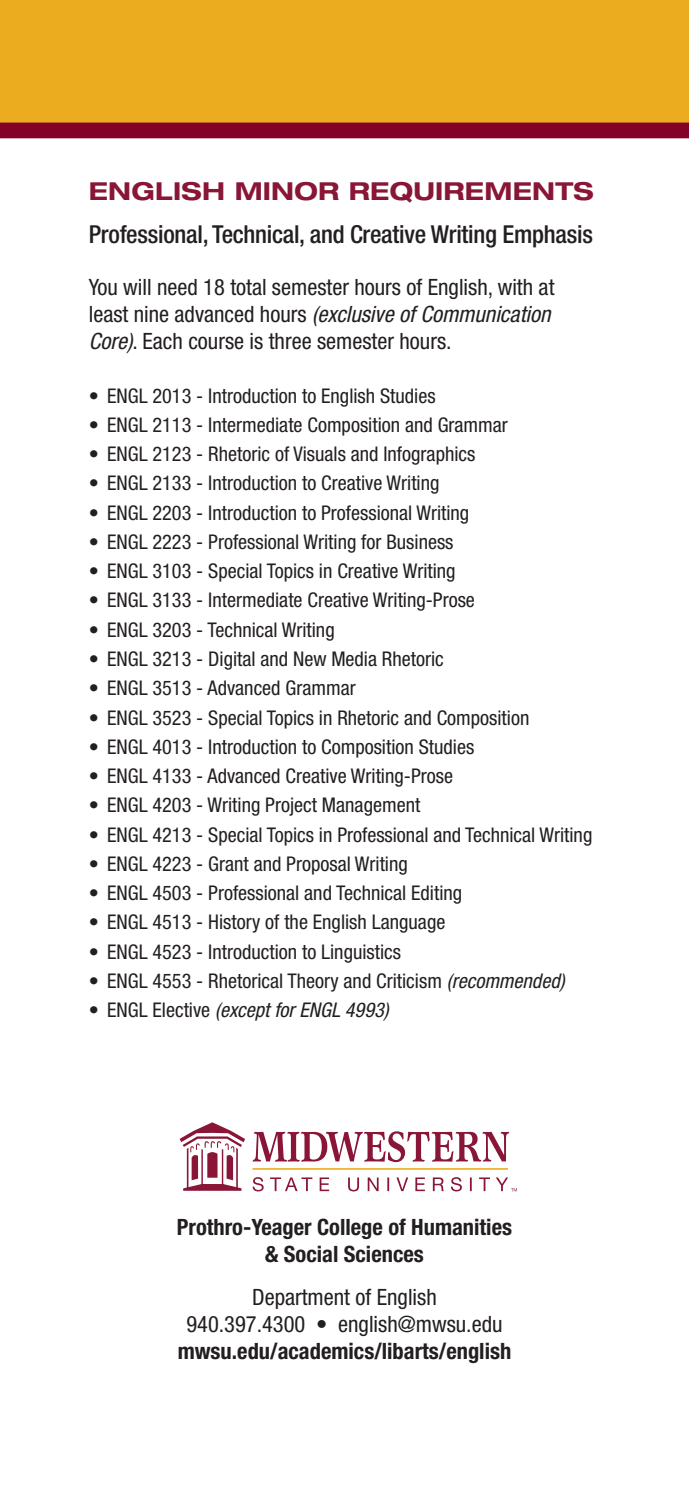
<style>
.page{position:relative;width:689px;height:1499px;background:#fff}
.page>*{position:absolute;margin:0;border:0;box-sizing:border-box;transform-origin:0 0}
.t1{font:500 condensed 24.75px "Helvetica Neue";letter-spacing:-.01em;color:#231f20}
.t2{font:700 expanded 24.75px "Helvetica Neue";letter-spacing:.01em;color:#891636}
.t3{font:condensed 22.5px/27px "Helvetica Neue";color:#231f20;text-align:center}
.t4{font:700 condensed 22.5px/27px "Helvetica Neue";color:#231f20;text-align:center}
.t5{font:condensed 20.25px "Helvetica Neue";color:#231f20}
.t6{font:italic condensed 20.25px "Helvetica Neue";color:#231f20}
.s1{font-style:italic}
.s2{font-style:normal}
</style>
<div class="page">
<div style="left:0;top:0;width:688px;height:130px;background:#ebac20"></div>
<div style="left:0;top:123px;width:688px;height:15px;background:#840128"></div>
<svg style="left:252px;top:1131px;width:257px;height:31px"></svg>
<hr style="left:252px;top:1168px;width:256px;height:1px;background:#ebac20">
<svg style="left:180px;top:1122px;width:65px;height:68px"></svg>
<svg style="left:252px;top:1177px;width:265px;height:14px"></svg>
<p class="t2" style="left:89px;top:176px;width:506px">ENGLISH MINOR REQUIREMENTS</p>
<p class="t1" style="left:89px;top:219px;width:505px">Professional, Technical, and Creative Writing Emphasis</p>
<p class="t3" style="left:89px;top:273px;width:467px;text-align:left">You will need 18 total semester hours of English, with at least nine advanced hours <span class="s1">(exclusive of Communication<br>Core)</span>. Each course is three semester hours.</p>
<p class="t5" style="left:89px;top:384px;width:348px">• ENGL 2013 - Introduction to English Studies</p>
<p class="t5" style="left:89px;top:413px;width:420px">• ENGL 2113 - Intermediate Composition and Grammar</p>
<p class="t5" style="left:89px;top:442px;width:388px">• ENGL 2123 - Rhetoric of Visuals and Infographics</p>
<p class="t5" style="left:89px;top:471px;width:352px">• ENGL 2133 - Introduction to Creative Writing</p>
<p class="t5" style="left:89px;top:501px;width:382px">• ENGL 2203 - Introduction to Professional Writing</p>
<p class="t5" style="left:89px;top:530px;width:366px">• ENGL 2223 - Professional Writing for Business</p>
<p class="t5" style="left:89px;top:559px;width:368px">• ENGL 3103 - Special Topics in Creative Writing</p>
<p class="t5" style="left:89px;top:588px;width:387px">• ENGL 3133 - Intermediate Creative Writing-Prose</p>
<p class="t5" style="left:89px;top:618px;width:247px">• ENGL 3203 - Technical Writing</p>
<p class="t5" style="left:89px;top:647px;width:356px">• ENGL 3213 - Digital and New Media Rhetoric</p>
<p class="t5" style="left:89px;top:676px;width:268px">• ENGL 3513 - Advanced Grammar</p>
<p class="t5" style="left:89px;top:705px;width:442px">• ENGL 3523 - Special Topics in Rhetoric and Composition</p>
<p class="t5" style="left:89px;top:735px;width:387px">• ENGL 4013 - Introduction to Composition Studies</p>
<p class="t5" style="left:89px;top:764px;width:365px">• ENGL 4133 - Advanced Creative Writing-Prose</p>
<p class="t5" style="left:89px;top:793px;width:333px">• ENGL 4203 - Writing Project Management</p>
<p class="t5" style="left:89px;top:822px;width:505px">• ENGL 4213 - Special Topics in Professional and Technical Writing</p>
<p class="t5" style="left:89px;top:852px;width:320px">• ENGL 4223 - Grant and Proposal Writing</p>
<p class="t5" style="left:89px;top:881px;width:375px">• ENGL 4503 - Professional and Technical Editing</p>
<p class="t5" style="left:89px;top:910px;width:358px">• ENGL 4513 - History of the English Language</p>
<p class="t5" style="left:89px;top:939px;width:314px">• ENGL 4523 - Introduction to Linguistics</p>
<p class="t5" style="left:89px;top:969px;width:477px">• ENGL 4553 - Rhetorical Theory and Criticism <span class="s1">(recommended)</span></p>
<p class="t6" style="left:89px;top:998px;width:301px"><span class="s2">• ENGL Elective</span> (except for ENGL 4993)</p>
<p class="t4" style="left:177px;top:1213px;width:336px">Prothro-Yeager College of Humanities &amp; Social Sciences</p>
<p class="t3" style="left:186px;top:1283px;width:317px">Department of English<br>940.397.4300 • english@mwsu.edu</p>
<p class="t4" style="left:178px;top:1336px;width:335px">mwsu.edu/academics/libarts/english</p>
</div>
